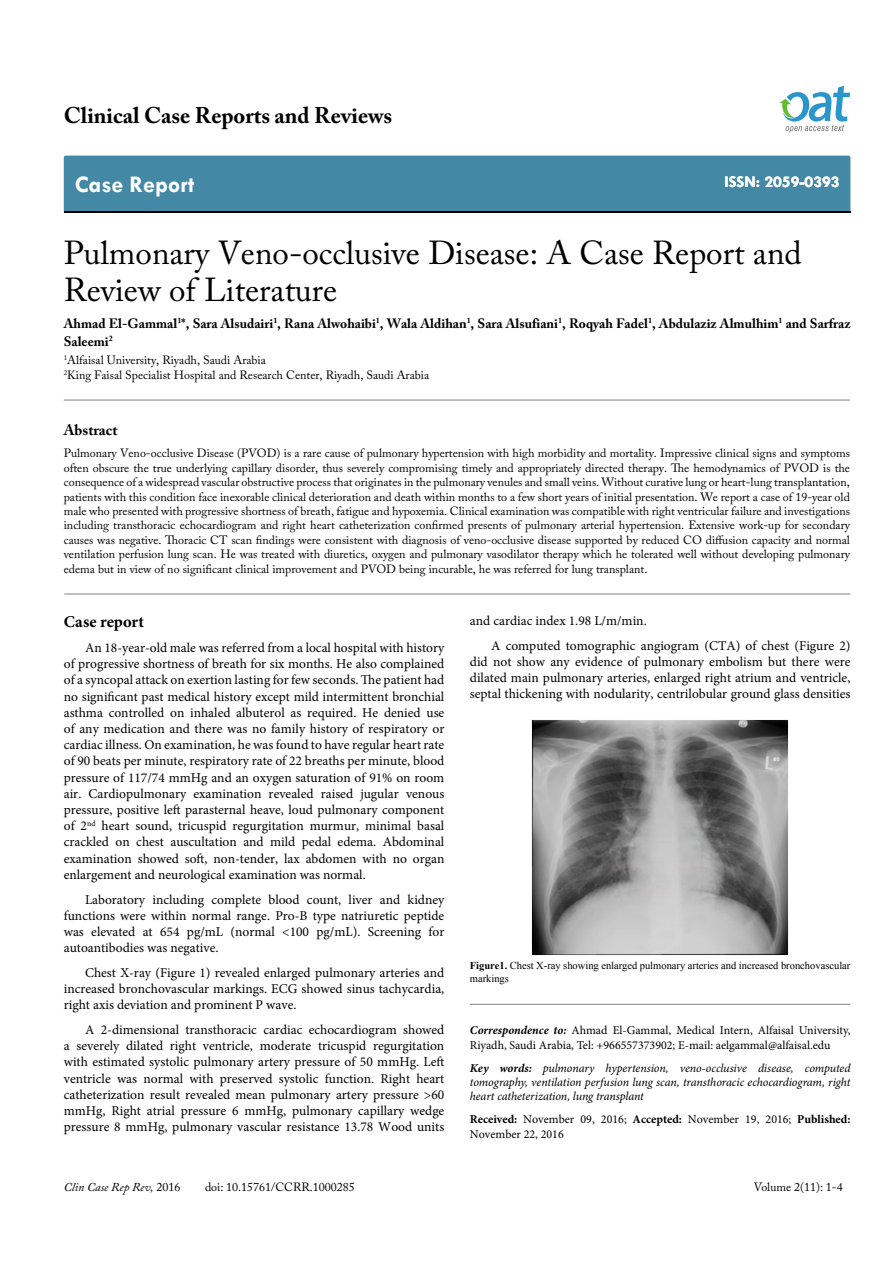
<style>
.page{position:relative;width:893px;height:1263px;background:#fff}
.page>*{position:absolute;margin:0;border:0;box-sizing:border-box;transform-origin:0 0}
.t1{font:33px/37.5px "Adobe Caslon Pro";color:#000}
.t2{font:700 24px "Tw Cen";color:#fff}
.t3{font:700 22.5px "Adobe Caslon Pro";color:#000}
.t4{font:700 16.5px "Tw Cen";color:#fff}
.t5{font:700 16.5px "Minion Pro";letter-spacing:.005em;color:#000}
.t6{font:700 15px "Adobe Caslon Pro";color:#000}
.t7{font:13.5px/16.2px "Minion Pro";color:#000;text-align:justify}
.t8{font:700 13.5px/18px "Adobe Caslon Pro";color:#000}
.t9{font:12px/14.4px "Adobe Caslon Pro";color:#000}
.t10{font:12px/14.4px "Minion Pro";color:#000}
.t11{font:italic 12px/14.4px "Minion Pro";letter-spacing:-.01em;color:#000;text-align:justify}
.t12{font:italic 12px "Adobe Caslon Pro";color:#000}
.t13{font:10.5px/12.6px "Times New Roman";color:#000}
.s1{font-style:normal}
.s2{font-weight:700}
.s3{font-weight:700;font-style:italic}
</style>
<div class="page">
<div style="left:64px;top:156px;width:786px;height:56px;background:#4389a5"></div>
<svg style="left:779px;top:86px;width:71px;height:47px"></svg>
<hr style="left:470px;top:1004px;width:380px;height:1px;background:#808285">
<hr style="left:64px;top:400px;width:786px;height:1px;background:#808285">
<hr style="left:64px;top:594px;width:786px;height:1px;background:#808285">
<img style="left:532px;top:720px;width:257px;height:236px">
<h3 class="t3" style="left:64px;top:102px;width:330px">Clinical Case Reports and Reviews</h3>
<h2 class="t2" style="left:75px;top:170px;width:121px">Case Report</h2>
<p class="t4" style="left:724px;top:172px;width:117px">ISSN: 2059-0393</p>
<h1 class="t1" style="left:64px;top:234px;width:739px">Pulmonary Veno-occlusive Disease: A Case Report and<br>Review of Literature</h1>
<p class="t8" style="left:64px;top:314px;width:788px">Ahmad El-Gammal<sup>1</sup>*, Sara Alsudairi<sup>1</sup>, Rana Alwohaibi<sup>1</sup>, Wala Aldihan<sup>1</sup>, Sara Alsufiani<sup>1</sup>, Roqyah Fadel<sup>1</sup>, Abdulaziz Almulhim<sup>1</sup> and Sarfraz<br>Saleemi<sup>2</sup></p>
<p class="t9" style="left:64px;top:353px;width:367px"><sup>1</sup>Alfaisal University, Riyadh, Saudi Arabia<br><sup>2</sup>King Faisal Specialist Hospital and Research Center, Riyadh, Saudi Arabia</p>
<p class="t6" style="left:64px;top:421px;width:55px">Abstract</p>
<p class="t9" style="left:64px;top:446px;width:788px;text-align:justify">Pulmonary Veno-occlusive Disease (PVOD) is a rare cause of pulmonary hypertension with high morbidity and mortality. Impressive clinical signs and symptoms often obscure the true underlying capillary disorder, thus severely compromising timely and appropriately directed therapy. The hemodynamics of PVOD is the consequence of a widespread vascular obstructive process that originates in the pulmonary venules and small veins. Without curative lung or heart-lung transplantation, patients with this condition face inexorable clinical deterioration and death within months to a few short years of initial presentation. We report a case of 19-year old male who presented with progressive shortness of breath, fatigue and hypoxemia. Clinical examination was compatible with right ventricular failure and investigations including transthoracic echocardiogram and right heart catheterization confirmed presents of pulmonary arterial hypertension. Extensive work-up for secondary causes was negative. Thoracic CT scan findings were consistent with diagnosis of veno-occlusive disease supported by reduced CO diffusion capacity and normal ventilation perfusion lung scan. He was treated with diuretics, oxygen and pulmonary vasodilator therapy which he tolerated well without developing pulmonary edema but in view of no significant clinical improvement and PVOD being incurable, he was referred for lung transplant.</p>
<p class="t5" style="left:64px;top:610px;width:82px">Case report</p>
<p class="t7" style="left:64px;top:640px;width:382px;text-indent:21px">An 18-year-old male was referred from a local hospital with history of progressive shortness of breath for six months. He also complained of a syncopal attack on exertion lasting for few seconds. The patient had no significant past medical history except mild intermittent bronchial asthma controlled on inhaled albuterol as required. He denied use of any medication and there was no family history of respiratory or cardiac illness. On examination, he was found to have regular heart rate of 90 beats per minute, respiratory rate of 22 breaths per minute, blood pressure of 117/74 mmHg and an oxygen saturation of 91% on room air. Cardiopulmonary examination revealed raised jugular venous pressure, positive left parasternal heave, loud pulmonary component of 2<sup>nd</sup> heart sound, tricuspid regurgitation murmur, minimal basal crackled on chest auscultation and mild pedal edema. Abdominal examination showed soft, non-tender, lax abdomen with no organ enlargement and neurological examination was normal.</p>
<p class="t7" style="left:64px;top:891px;width:382px;text-indent:21px">Laboratory including complete blood count, liver and kidney functions were within normal range. Pro-B type natriuretic peptide was elevated at 654 pg/mL (normal &lt;100 pg/mL). Screening for autoantibodies was negative.</p>
<p class="t7" style="left:64px;top:964px;width:382px;text-indent:21px">Chest X-ray (Figure 1) revealed enlarged pulmonary arteries and increased bronchovascular markings. ECG showed sinus tachycardia, right axis deviation and prominent P wave.</p>
<p class="t7" style="left:64px;top:1021px;width:382px;text-indent:21px">A 2-dimensional transthoracic cardiac echocardiogram showed a severely dilated right ventricle, moderate tricuspid regurgitation with estimated systolic pulmonary artery pressure of 50 mmHg. Left ventricle was normal with preserved systolic function. Right heart catheterization result revealed mean pulmonary artery pressure &gt;60 mmHg, Right atrial pressure 6 mmHg, pulmonary capillary wedge pressure 8 mmHg, pulmonary vascular resistance 13.78 Wood units</p>
<p class="t12" style="left:64px;top:1180px;width:118px">Clin Case Rep Rev, <span class="s1">2016</span></p>
<p class="t9" style="left:205px;top:1180px;width:151px">doi: 10.15761/CCRR.1000285</p>
<p class="t7" style="left:491px;top:608px;width:361px;line-height:24.8px;text-indent:-21px">and cardiac index 1.98 L/m/min.<br>A computed tomographic angiogram (CTA) of chest (Figure 2)</p>
<p class="t7" style="left:470px;top:654px;width:382px">did not show any evidence of pulmonary embolism but there were dilated main pulmonary arteries, enlarged right atrium and ventricle, septal thickening with nodularity, centrilobular ground glass densities</p>
<p class="t13" style="left:470px;top:959px;width:382px"><span class="s2">Figure1.</span> Chest X-ray showing enlarged pulmonary arteries and increased bronchovascular markings</p>
<p class="t10" style="left:470px;top:1023px;width:382px"><span class="s3">Correspondence to:</span> Ahmad El-Gammal, Medical Intern, Alfaisal University,<br>Riyadh, Saudi Arabia, Tel: +966557373902; E-mail: aelgammal@alfaisal.edu</p>
<p class="t11" style="left:470px;top:1060px;width:382px"><span class="s2">Key words:</span> pulmonary hypertension, veno-occlusive disease, computed tomography, ventilation perfusion lung scan, transthoracic echocardiogram, right heart catheterization, lung transplant</p>
<p class="t10" style="left:470px;top:1112px;width:382px"><span class="s2">Received:</span> November 09, 2016; <span class="s2">Accepted:</span> November 19, 2016; <span class="s2">Published:<br></span>November 22, 2016</p>
<p class="t9" style="left:754px;top:1180px;width:90px">Volume 2(11): 1-4</p>
</div>
